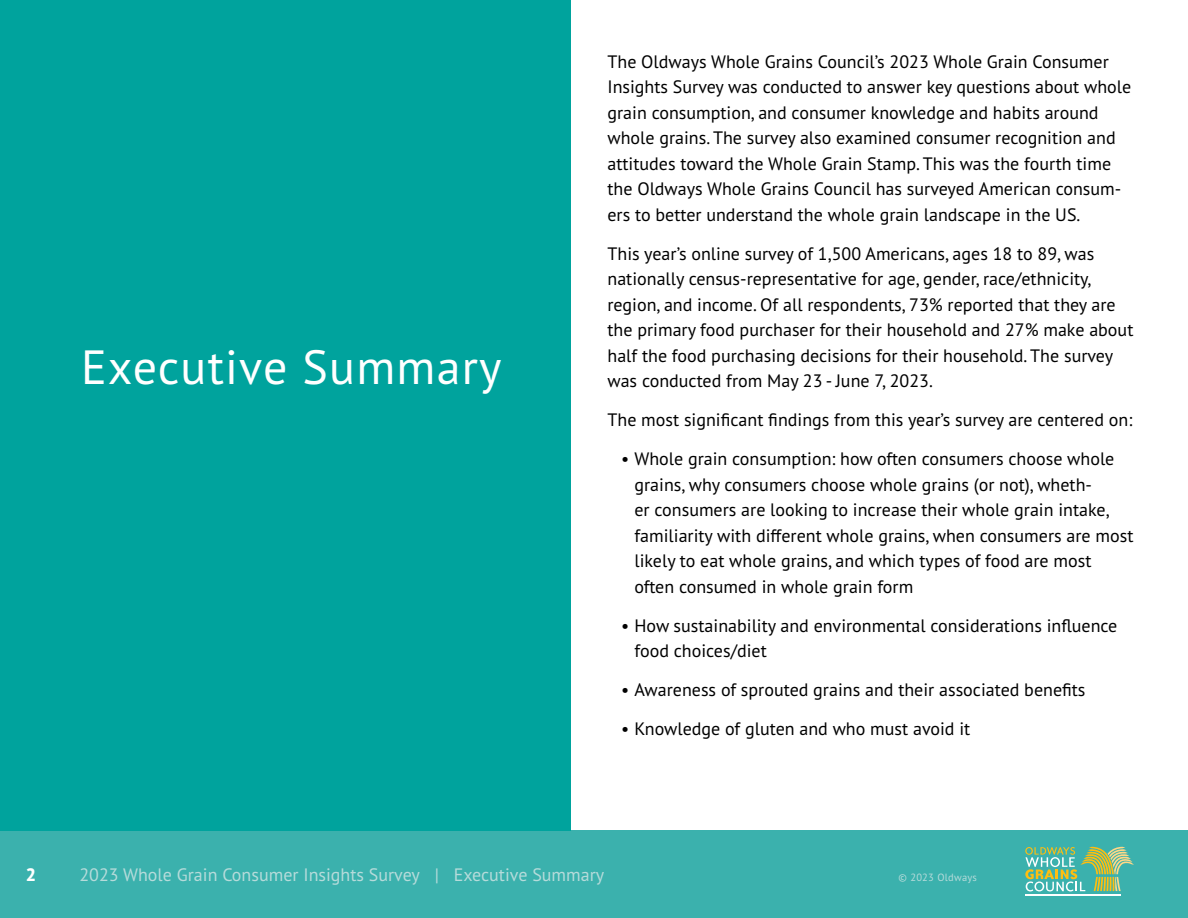
<style>
.page{position:relative;width:1188px;height:918px;background:#fff}
.page>*{position:absolute;margin:0;border:0;box-sizing:border-box;transform-origin:0 0}
.t1{font:48px "PT Sans Pro";letter-spacing:.025em;color:#fff}
.Summary_Text{font:18px/25.5px "PT Sans Pro";color:#000}
.t2{font:18px "PT Sans Pro";color:#b6dbda}
.t3{font:800 18px "PT Sans Pro";color:#fff}
.t4{font:10.5px "PT Sans Pro";letter-spacing:.025em;color:#b6dbda}
</style>
<div class="page">
<div style="left:0;top:830px;width:1188px;height:88px;background:#3bb1ad"></div>
<hr style="left:1025px;top:894px;width:96px;height:1px;background:#fff">
<svg style="left:1025px;top:847px;width:109px;height:44px"></svg>
<div style="left:0;top:0;width:570px;height:831px;background:#00a39d"></div>
<p class="t1" style="left:81px;top:336px;width:422px">Executive Summary</p>
<p class="Summary_Text" style="left:608px;top:48px;width:525px">The Oldways Whole Grains Council’s 2023 Whole Grain Consumer Insights Survey was conducted to answer key questions about whole grain consumption, and consumer knowledge and habits around whole grains. The survey also examined consumer recognition and attitudes toward the Whole Grain Stamp. This was the fourth time the Oldways Whole Grains Council has surveyed American consum&shy;ers to better understand the whole grain landscape in the US.</p>
<p class="Summary_Text" style="left:608px;top:240px;width:527px">This year’s online survey of 1,500 Americans, ages 18 to 89, was nationally census-representative for age, gender, race/ethnicity, region, and income. Of all respondents, 73% reported that they are the primary food purchaser for their household and 27% make about half the food purchasing decisions for their household. The survey was conducted from May 23 - June 7, 2023.</p>
<p class="Summary_Text" style="left:608px;top:407px;width:526px">The most significant findings from this year’s survey are centered on:</p>
<p class="Summary_Text" style="left:634px;top:446px;width:500px;text-indent:-14px">• Whole grain consumption: how often consumers choose whole grains, why consumers choose whole grains (or not), wheth-<br>er consumers are looking to increase their whole grain intake, familiarity with different whole grains, when consumers are most likely to eat whole grains, and which types of food are most often consumed in whole grain form</p>
<p class="Summary_Text" style="left:634px;top:612px;width:484px;text-indent:-14px">• How sustainability and environmental considerations influence food choices/diet</p>
<p class="Summary_Text" style="left:621px;top:677px;width:466px">• Awareness of sprouted grains and their associated benefits</p>
<p class="Summary_Text" style="left:621px;top:716px;width:351px">• Knowledge of gluten and who must avoid it</p>
<p class="t3" style="left:26px;top:863px;width:12px">2</p>
<p class="t2" style="left:80px;top:863px;width:526px">2023 Whole Grain Consumer Insights Survey | Executive Summary</p>
<p class="t4" style="left:899px;top:871px;width:80px">© 2023 Oldways</p>
</div>
